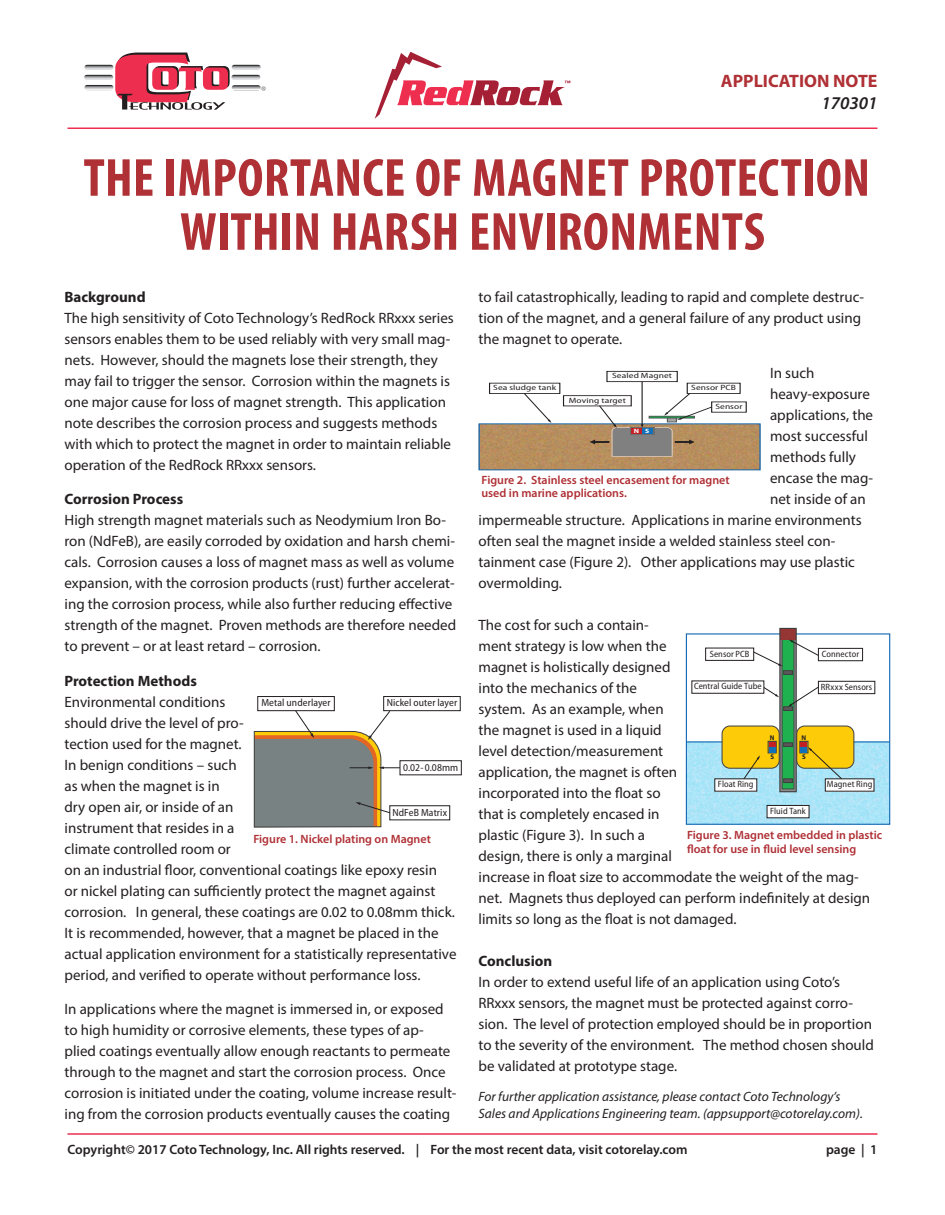
<style>
.page{position:relative;width:945px;height:1215px;background:#fff}
.page>*{position:absolute;margin:0;border:0;box-sizing:border-box;transform-origin:0 0}
.t1{font:700 condensed 54px/54px "Myriad Pro";letter-spacing:.005em;color:#af3035;text-align:center}
.t2{font:700 18px "Myriad Pro";color:#af3035}
.t3{font:italic 600 18px "Myriad Pro";color:#231f20}
.t4{font:15px/21px "Myriad Pro";color:#231f20}
.t5{font:700 15px "Myriad Pro";color:#231f20}
.t6{font:italic 13.5px/16.5px "Myriad Pro";color:#231f20}
.t7{font:600 13.5px "Myriad Pro";color:#231f20}
.t8{font:600 12px/13.5px "Myriad Pro";color:#af3035}
.t9{font:semi-condensed 10.5px "Myriad Pro";letter-spacing:.01em;color:#231f20}
.t10{font:semi-condensed 9.15px "Myriad Pro";letter-spacing:.01em;color:#231f20}
.t11{font:semi-condensed 7.65px "Myriad Pro";letter-spacing:.01em;color:#231f20;scale:1.36 1}
.t12{font:700 6.9px "Myriad Pro";color:#231f20}
.t13{font:700 semi-condensed 6.15px "Myriad Pro";color:#fff;scale:1.36 1}
</style>
<div class="page">
<svg style="left:84px;top:53px;width:182px;height:57px"></svg>
<hr style="left:68px;top:128px;width:810px;height:1px;background:#ee2e4e">
<hr style="left:68px;top:1133px;width:810px;height:2px;background:#ee2e4e">
<img style="left:478px;top:390px;width:283px;height:81px">
<svg style="left:523px;top:394px;width:28px;height:29px"></svg>
<div style="left:489px;top:383px;width:71px;height:11px;border:1px solid #231f20"></div>
<div style="left:563px;top:395px;width:68px;height:11px;border:1px solid #231f20"></div>
<div style="left:687px;top:383px;width:53px;height:11px;border:1px solid #231f20"></div>
<div style="left:607px;top:371px;width:71px;height:11px;border:1px solid #231f20"></div>
<hr style="left:642px;top:382px;width:1px;height:43px;background:#231f20">
<svg style="left:590px;top:393px;width:123px;height:64px"></svg>
<img style="left:685px;top:701px;width:206px;height:124px">
<div style="left:686px;top:633px;width:204px;height:192px;border:1px solid #146ab4"></div>
<hr style="left:686px;top:741px;width:204px;height:1px;background:#146ab4">
<div style="left:825px;top:779px;width:49px;height:12px;background:#fff"></div>
<div style="left:818px;top:681px;width:57px;height:13px;border:1px solid #231f20"></div>
<div style="left:818px;top:648px;width:45px;height:13px;border:1px solid #231f20"></div>
<div style="left:692px;top:681px;width:72px;height:13px;border:1px solid #231f20"></div>
<div style="left:705px;top:648px;width:49px;height:13px;border:1px solid #231f20"></div>
<div style="left:797px;top:726px;width:57px;height:42px;background:#fecb09;border-radius:8px"></div>
<div style="left:796px;top:726px;width:58px;height:43px;border:1px solid #3e3e3f;border-radius:8px"></div>
<div style="left:722px;top:726px;width:57px;height:42px;background:#fecb09;border-radius:8px"></div>
<div style="left:722px;top:726px;width:57px;height:43px;border:1px solid #3e3e3f;border-radius:8px"></div>
<div style="left:715px;top:779px;width:42px;height:12px;background:#fff"></div>
<div style="left:767px;top:805px;width:42px;height:13px;background:#fff"></div>
<div style="left:767px;top:805px;width:42px;height:13px;border:1px solid #231f20"></div>
<svg style="left:743px;top:628px;width:99px;height:164px"></svg>
<div style="left:257px;top:696px;width:78px;height:15px;border:1px solid #231f20"></div>
<div style="left:383px;top:696px;width:78px;height:15px;border:1px solid #231f20"></div>
<div style="left:400px;top:760px;width:62px;height:15px;border:1px solid #231f20"></div>
<div style="left:389px;top:805px;width:61px;height:15px;border:1px solid #231f20"></div>
<svg style="left:254px;top:710px;width:146px;height:117px"></svg>
<svg style="left:375px;top:52px;width:195px;height:67px"></svg>
<p class="t2" style="left:721px;top:70px;width:158px">APPLICATION NOTE</p>
<p class="t3" style="left:821px;top:92px;width:58px">170301</p>
<p class="t1" style="left:84px;top:150px;width:788px">THE IMPORTANCE OF MAGNET PROTECTION<br>WITHIN HARSH ENVIRONMENTS</p>
<p class="t5" style="left:64px;top:287px;width:83px">Background</p>
<p class="t4" style="left:64px;top:307px;width:391px">The high sensitivity of Coto Technology’s RedRock RRxxx series sensors enables them to be used reliably with very small mag&shy;nets. However, should the magnets lose their strength, they may fail to trigger the sensor. Corrosion within the magnets is one major cause for loss of magnet strength. This application note describes the corrosion process and suggests methods with which to protect the magnet in order to maintain reliable operation of the RedRock RRxxx sensors.</p>
<p class="t5" style="left:64px;top:489px;width:120px">Corrosion Process</p>
<p class="t4" style="left:64px;top:509px;width:393px">High strength magnet materials such as Neodymium Iron Bo&shy;ron (NdFeB), are easily corroded by oxidation and harsh chemi&shy;cals. Corrosion causes a loss of magnet mass as well as volume expansion, with the corrosion products (rust) further accelerat&shy;ing the corrosion process, while also further reducing effective strength of the magnet. Proven methods are therefore needed to prevent – or at least retard – corrosion.</p>
<p class="t5" style="left:64px;top:671px;width:134px">Protection Methods</p>
<p class="t4" style="left:64px;top:691px;width:394px">Environmental conditions<br>should drive the level of pro-<br>tection used for the magnet.<br>In benign conditions – such<br>as when the magnet is in<br>dry open air, or inside of an<br>instrument that resides in a<br>climate controlled room or<br>on an industrial floor, conventional coatings like epoxy resin<br>or nickel plating can sufficiently protect the magnet against corrosion. In general, these coatings are 0.02 to 0.08mm thick.<br>It is recommended, however, that a magnet be placed in the actual application environment for a statistically representative period, and verified to operate without performance loss.</p>
<p class="t4" style="left:64px;top:998px;width:394px">In applications where the magnet is immersed in, or exposed to high humidity or corrosive elements, these types of ap&shy;plied coatings eventually allow enough reactants to permeate through to the magnet and start the corrosion process. Once corrosion is initiated under the coating, volume increase result&shy;ing from the corrosion products eventually causes the coating</p>
<p class="t9" style="left:261px;top:697px;width:71px">Metal underlayer</p>
<p class="t9" style="left:387px;top:697px;width:72px">Nickel outer layer</p>
<p class="t9" style="left:403px;top:761px;width:57px">0.02-0.08mm</p>
<p class="t9" style="left:392px;top:806px;width:56px">NdFeB Matrix</p>
<p class="t8" style="left:253px;top:832px;width:179px">Figure 1. Nickel plating on Magnet</p>
<p class="t4" style="left:478px;top:286px;width:387px">to fail catastrophically, leading to rapid and complete destruc&shy;tion of the magnet, and a general failure of any product using the magnet to operate.</p>
<p class="t4" style="left:770px;top:362px;width:46px">In such</p>
<p class="t4" style="left:770px;top:383px;width:101px">heavy-exposure</p>
<p class="t4" style="left:770px;top:404px;width:105px">applications, the</p>
<p class="t4" style="left:770px;top:425px;width:99px">most successful</p>
<p class="t4" style="left:770px;top:446px;width:87px">methods fully</p>
<p class="t4" style="left:770px;top:467px;width:105px">encase the mag-</p>
<p class="t4" style="left:770px;top:488px;width:97px">net inside of an</p>
<p class="t4" style="left:478px;top:509px;width:385px">impermeable structure. Applications in marine environments</p>
<p class="t4" style="left:478px;top:530px;width:358px">often seal the magnet inside a welded stainless steel con-</p>
<p class="t4" style="left:478px;top:551px;width:378px">tainment case (Figure 2). Other applications may use plastic</p>
<p class="t4" style="left:478px;top:572px;width:85px">overmolding.</p>
<p class="t4" style="left:478px;top:614px;width:393px">The cost for such a contain-<br>ment strategy is low when the<br>magnet is holistically designed<br>into the mechanics of the<br>system. As an example, when<br>the magnet is used in a liquid<br>level detection/measurement<br>application, the magnet is often<br>incorporated into the float so<br>that is completely encased in<br>plastic (Figure 3). In such a<br>design, there is only a marginal<br>increase in float size to accommodate the weight of the mag&shy;net. Magnets thus deployed can perform indefinitely at design limits so long as the float is not damaged.</p>
<p class="t5" style="left:478px;top:951px;width:75px">Conclusion</p>
<p class="t4" style="left:478px;top:971px;width:397px">In order to extend useful life of an application using Coto’s RRxxx sensors, the magnet must be protected against corro&shy;sion. The level of protection employed should be in proportion to the severity of the environment. The method chosen should be validated at prototype stage.</p>
<p class="t6" style="left:478px;top:1088px;width:386px">For further application assistance, please contact Coto Technology’s<br>Sales and Applications Engineering team. (appsupport@cotorelay.com).</p>
<p class="t11" style="left:612px;top:372px;width:46px">Sealed Magnet</p>
<p class="t11" style="left:493px;top:384px;width:48px">Sea sludge tank</p>
<p class="t11" style="left:691px;top:384px;width:34px">Sensor PCB</p>
<p class="t11" style="left:569px;top:396px;width:43px">Moving target</p>
<p class="t11" style="left:715px;top:402px;width:21px">Sensor</p>
<p class="t13" style="left:634px;top:428px;width:13px">N S</p>
<p class="t8" style="left:482px;top:473px;width:250px">Figure 2. Stainless steel encasement for magnet used in marine applications.</p>
<p class="t10" style="left:710px;top:649px;width:41px">Sensor PCB</p>
<p class="t10" style="left:822px;top:649px;width:39px">Connector</p>
<p class="t10" style="left:694px;top:681px;width:69px">Central Guide Tube</p>
<p class="t10" style="left:821px;top:682px;width:53px">RRxxx Sensors</p>
<p class="t12" style="left:770px;top:733px;width:6px">N</p>
<p class="t12" style="left:770px;top:752px;width:5px">S</p>
<p class="t12" style="left:802px;top:733px;width:6px">N</p>
<p class="t12" style="left:802px;top:752px;width:5px">S</p>
<p class="t10" style="left:718px;top:779px;width:37px">Float Ring</p>
<p class="t10" style="left:827px;top:779px;width:47px">Magnet Ring</p>
<p class="t10" style="left:770px;top:806px;width:37px">Fluid Tank</p>
<p class="t8" style="left:687px;top:828px;width:197px">Figure 3. Magnet embedded in plastic float for use in fluid level sensing</p>
<p class="t7" style="left:68px;top:1140px;width:622px">Copyright© 2017 Coto Technology, Inc. All rights reserved. | For the most recent data, visit cotorelay.com</p>
<p class="t7" style="left:826px;top:1140px;width:53px">page | 1</p>
</div>
